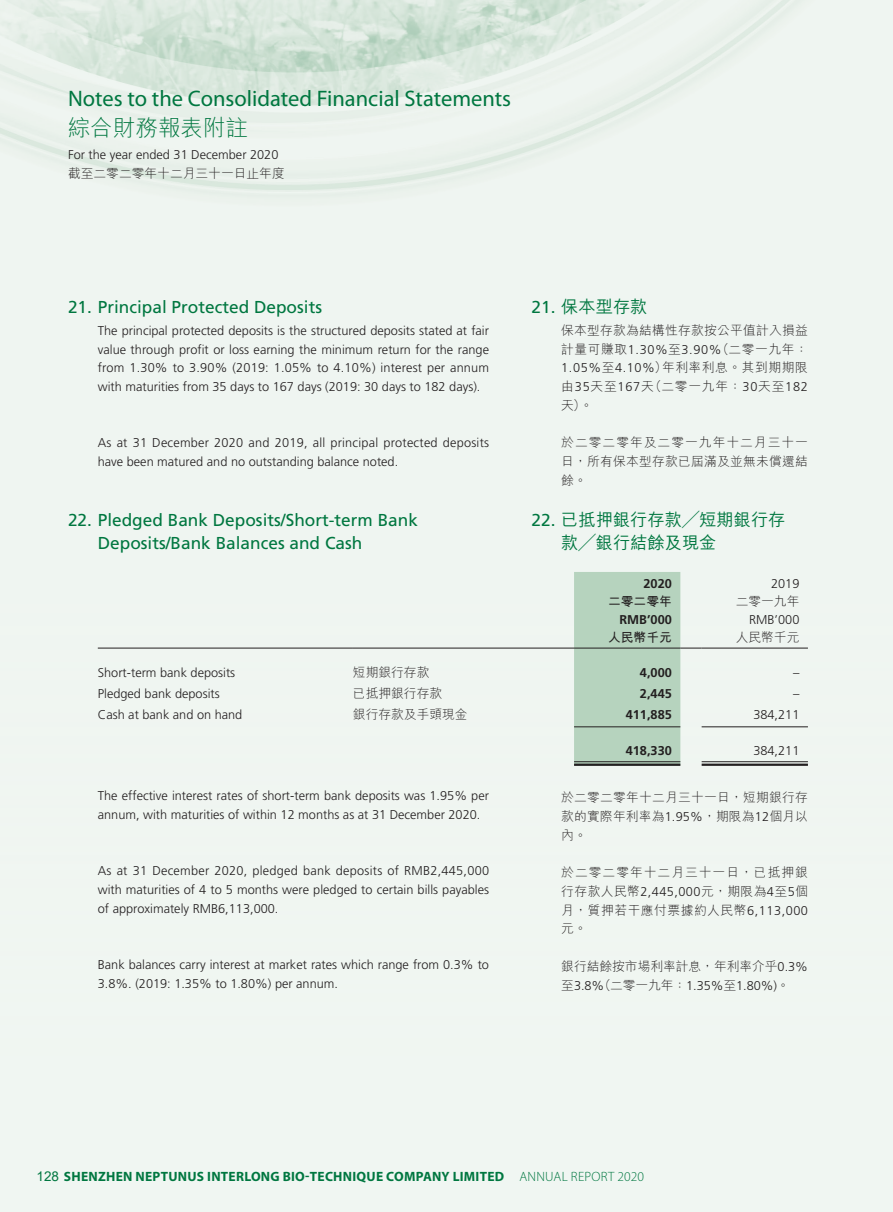
<style>
.page{position:relative;width:893px;height:1212px;background:#fff}
.page>*{position:absolute;margin:0;border:0;box-sizing:border-box;transform-origin:0 0}
.t1{font:22.5px "Myriad Pro";color:#007740}
.t2{font:300 22.5px "M Hei HK";color:#007740}
.t3{font:17.25px/22.5px "Frutiger LT Std";color:#007740}
.t4{font:500 17.25px/22.5px "M Hei HK";color:#007740}
.t5{font:700 13.5px "Myriad Pro";letter-spacing:.02em;color:#007740}
.t6{font:300 12.75px/18.8px "Frutiger LT Std";color:#231f20;text-align:justify}
.t7{font:300 12.75px/18.8px "M Hei HK";letter-spacing:.02em;color:#231f20;text-align:justify}
.t8{font:300 12.75px/18.8px "Frutiger LT Std";letter-spacing:.02em;color:#231f20}
.t9{font:300 12.75px "M Hei HK";color:#231f20}
.t10{font:700 12.75px "Frutiger LT Std";color:#231f20}
.t11{font:700 12.75px "M Hei HK";color:#231f20}
.s1{font-family:"Frutiger LT Std";font-weight:400}
.s2{font-family:"Frutiger LT Std"}
.s3{font-family:"M Hei HK"}
.s4{font-family:"Arial";font-weight:400}
.s5{font-weight:300}
</style>
<div class="page">
<div style="left:0;top:0;width:892px;height:1212px;background:#f0f6f1"></div>
<img style="left:0;top:0;width:808px;height:763px">
<hr style="left:98px;top:648px;width:255px;height:1px;background:#231f20">
<hr style="left:353px;top:648px;width:221px;height:1px;background:#231f20">
<svg style="left:574px;top:572px;width:128px;height:194px"></svg>
<hr style="left:702px;top:648px;width:106px;height:1px;background:#231f20">
<hr style="left:574px;top:726px;width:106px;height:1px;background:#231f20">
<hr style="left:702px;top:726px;width:106px;height:1px;background:#231f20">
<hr style="left:574px;top:761px;width:106px;height:1px;background:#231f20">
<hr style="left:574px;top:763px;width:106px;height:3px;background:#231f20">
<hr style="left:702px;top:761px;width:106px;height:1px;background:#231f20">
<hr style="left:702px;top:763px;width:106px;height:3px;background:#231f20">
<h1 class="t1" style="left:68px;top:85px;width:445px">Notes to the Consolidated Financial Statements</h1>
<h1 class="t2" style="left:68px;top:112px;width:182px">綜合財務報表附註</h1>
<p class="t6" style="left:68px;top:146px;width:212px">For the year ended 31 December 2020</p>
<p class="t9" style="left:68px;top:165px;width:218px">截至二零二零年十二月三十一日止年度</p>
<h2 class="t3" style="left:68px;top:296px;width:256px">21. Principal Protected Deposits</h2>
<p class="t6" style="left:98px;top:321px;width:393px">The principal protected deposits is the structured deposits stated at fair value through profit or loss earning the minimum return for the range from 1.30% to 3.90% (2019: 1.05% to 4.10%) interest per annum with maturities from 35 days to 167 days (2019: 30 days to 182 days).</p>
<p class="t8" style="left:98px;top:434px;width:393px">As at 31 December 2020 and 2019, all principal protected deposits have been matured and no outstanding balance noted.</p>
<h2 class="t3" style="left:98px;top:509px;width:322px;text-indent:-30px">22. Pledged Bank Deposits/Short-term Bank<br>Deposits/Bank Balances and Cash</h2>
<h2 class="t4" style="left:531px;top:294px;width:118px"><span class="s1">21.</span> 保本型存款</h2>
<p class="t7" style="left:561px;top:320px;width:248px">保本型存款為結構性存款按公平值計入損益計量可賺取<span class="s2">1.30%</span>至<span class="s2">3.90%</span>（二零一九年：<span class="s2">1.05%</span>至<span class="s2">4.10%</span>）年利率利息。其到期期限由<span class="s2">35</span>天至<span class="s2">167</span>天（二零一九年：<span class="s2">30</span>天至<span class="s2">182</span>天）。</p>
<p class="t7" style="left:561px;top:433px;width:248px">於二零二零年及二零一九年十二月三十一日，所有保本型存款已屆滿及並無未償還結餘。</p>
<h2 class="t4" style="left:561px;top:507px;width:226px;text-indent:-30px"><span class="s1">22.</span> 已抵押銀行存款╱短期銀行存款╱銀行結餘及現金</h2>
<p class="t10" style="left:643px;top:576px;width:30px">2020</p>
<p class="t6" style="left:771px;top:575px;width:30px">2019</p>
<p class="t11" style="left:608px;top:592px;width:65px">二零二零年</p>
<p class="t7" style="left:736px;top:592px;width:65px">二零一九年</p>
<p class="t10" style="left:619px;top:612px;width:54px">RMB’000</p>
<p class="t6" style="left:749px;top:611px;width:52px">RMB’000</p>
<p class="t11" style="left:608px;top:628px;width:65px">人民幣千元</p>
<p class="t7" style="left:736px;top:628px;width:65px">人民幣千元</p>
<p class="t6" style="left:98px;top:663px;width:139px">Short-term bank deposits</p>
<p class="t7" style="left:353px;top:662px;width:78px">短期銀行存款</p>
<p class="t10" style="left:640px;top:665px;width:33px">4,000</p>
<p class="t6" style="left:793px;top:663px;width:8px">–</p>
<p class="t6" style="left:98px;top:684px;width:123px">Pledged bank deposits</p>
<p class="t9" style="left:353px;top:684px;width:91px">已抵押銀行存款</p>
<p class="t10" style="left:640px;top:686px;width:33px">2,445</p>
<p class="t6" style="left:793px;top:684px;width:8px">–</p>
<p class="t6" style="left:98px;top:705px;width:146px">Cash at bank and on hand</p>
<p class="t9" style="left:353px;top:705px;width:116px">銀行存款及手頭現金</p>
<p class="t10" style="left:626px;top:707px;width:48px">411,885</p>
<p class="t6" style="left:753px;top:705px;width:48px">384,211</p>
<p class="t10" style="left:626px;top:743px;width:48px">418,330</p>
<p class="t6" style="left:753px;top:742px;width:48px">384,211</p>
<p class="t6" style="left:98px;top:786px;width:393px">The effective interest rates of short-term bank deposits was 1.95% per annum, with maturities of within 12 months as at 31 December 2020.</p>
<p class="t7" style="left:561px;top:787px;width:248px">於二零二零年十二月三十一日，短期銀行存款的實際年利率為<span class="s2">1.95%</span>，期限為<span class="s2">12</span>個月以內。</p>
<p class="t7" style="left:561px;top:862px;width:248px">於二零二零年十二月三十一日，已抵押銀行存款人民幣<span class="s2">2,445,000</span>元，期限為<span class="s2">4</span>至<span class="s2">5</span>個月，質押若干應付票據約人民幣<span class="s2">6,113,000</span>元。</p>
<p class="t9" style="left:561px;top:957px;width:248px">銀行結餘按市場利率計息，年利率介乎<span class="s2">0.3%</span></p>
<p class="t6" style="left:561px;top:976px;width:230px"><span class="s3">至</span>3.8%<span class="s3">（二零一九年：</span>1.35%<span class="s3">至</span>1.80%)<span class="s3">。</span></p>
<p class="t6" style="left:98px;top:861px;width:393px">As at 31 December 2020, pledged bank deposits of RMB2,445,000 with maturities of 4 to 5 months were pledged to certain bills payables of approximately RMB6,113,000.</p>
<p class="t6" style="left:98px;top:955px;width:393px">Bank balances carry interest at market rates which range from 0.3% to<br>3.8%. (2019: 1.35% to 1.80%) per annum.</p>
<p class="t5" style="left:37px;top:1167px;width:609px"><span class="s4">128</span> SHENZHEN NEPTUNUS INTERLONG BIO-TECHNIQUE COMPANY LIMITED <span class="s5">ANNUAL REPORT 2020</span></p>
</div>
